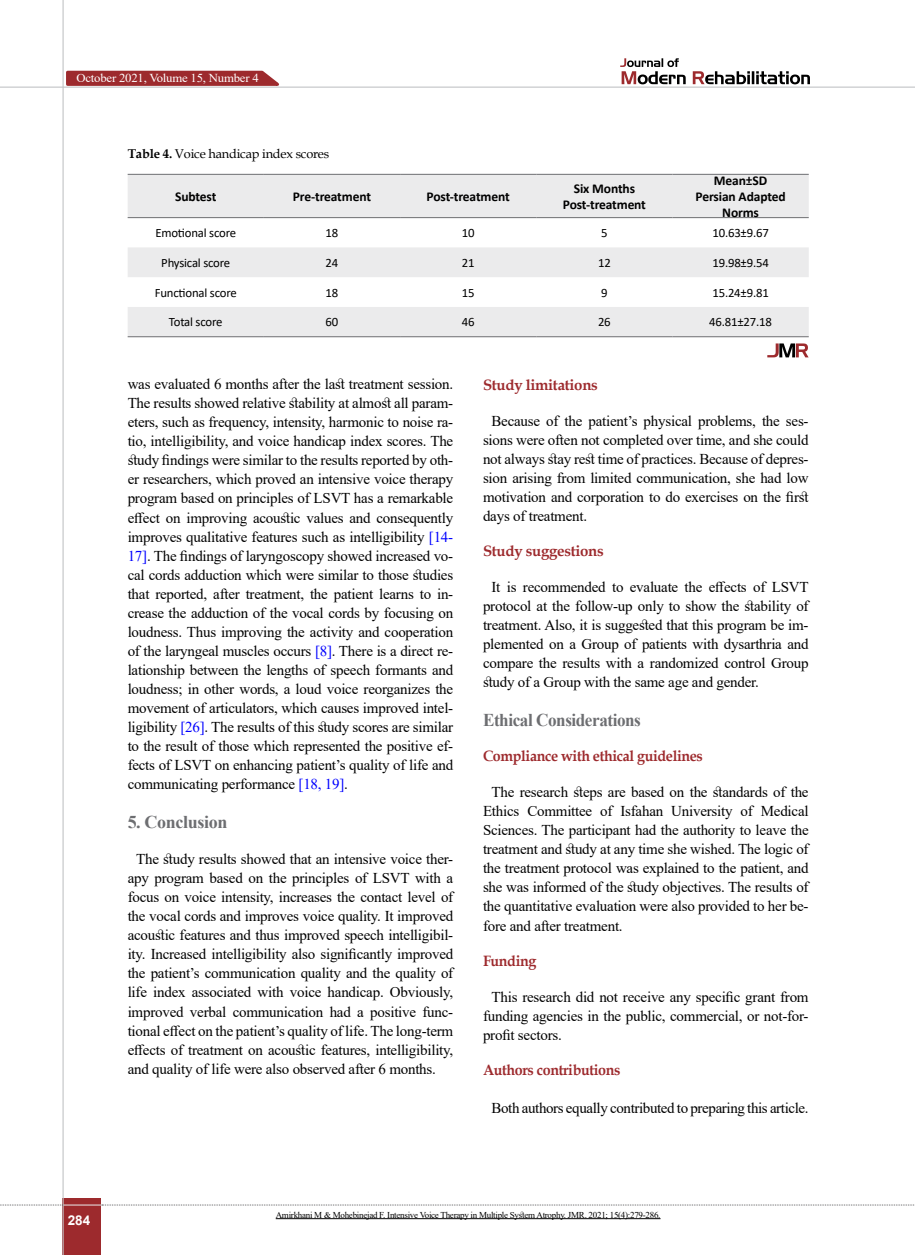
<style>
.page{position:relative;width:915px;height:1255px;background:#fff}
.page>*{position:absolute;margin:0;border:0;box-sizing:border-box;transform-origin:0 0}
.t1{font:700 18px "Times New Roman";letter-spacing:-.025em;color:#6d6e71;scale:.95 1}
.t2{font:700 18px "Times New Roman";letter-spacing:-.025em;color:#6d6e71}
.t3{font:15px/19px "Times New Roman";letter-spacing:-.015em;color:#000;text-align:justify}
.t4{font:700 15px "Book Antiqua";letter-spacing:-.025em;color:#9d2a2d;scale:.95 1}
.t5{font:700 15px "Book Antiqua";letter-spacing:-.025em;color:#9d2a2d}
.t6{font:700 13.5px/16.2px "Calibri";letter-spacing:-.01em;color:#000;text-align:center}
.t7{font:700 13.5px "Arial";color:#fff}
.t8{font:12.75px "Calibri";letter-spacing:-.015em;color:#000}
.t9{font:12.75px "Book Antiqua";letter-spacing:-.015em;color:#000}
.t10{font:12.15px "Times New Roman";letter-spacing:-.015em;color:#fff;scale:1.05 1}
.t11{font:9px "Times New Roman";letter-spacing:-.03em;color:#000}
.s1{font-weight:700}
.s2{color:#00f}
</style>
<div class="page">
<div style="left:63px;top:1198px;width:38px;height:56px;background:#9d2a2d"></div>
<hr style="left:62px;top:0;width:2px;height:1254px;background:#c2c4c6">
<hr style="left:0;top:87px;width:914px;height:1px;background:#c2c4c6">
<hr style="left:63px;top:1204px;width:38px;height:1px;background:#ebebec">
<svg style="left:0;top:1204px;width:63px;height:1px"></svg>
<svg style="left:102px;top:1204px;width:813px;height:1px"></svg>
<svg style="left:692px;top:71px;width:117px;height:13px"></svg>
<svg style="left:620px;top:58px;width:65px;height:26px"></svg>
<hr style="left:275px;top:1218px;width:385px;height:1px;background:#000">
<svg style="left:64px;top:70px;width:222px;height:17px;background:#ac4d4f"></svg>
<svg style="left:128px;top:175px;width:680px;height:161px;fill:#ebebec"></svg>
<hr style="left:672px;top:174px;width:136px;height:1px;background:#6d6e71">
<hr style="left:536px;top:174px;width:136px;height:1px;background:#6d6e71">
<hr style="left:400px;top:174px;width:136px;height:1px;background:#6d6e71">
<hr style="left:264px;top:174px;width:136px;height:1px;background:#6d6e71">
<hr style="left:128px;top:174px;width:136px;height:1px;background:#6d6e71">
<hr style="left:672px;top:217px;width:136px;height:1px;background:#6d6e71">
<hr style="left:536px;top:217px;width:136px;height:1px;background:#6d6e71">
<hr style="left:400px;top:217px;width:136px;height:1px;background:#6d6e71">
<hr style="left:264px;top:217px;width:136px;height:1px;background:#6d6e71">
<hr style="left:128px;top:217px;width:136px;height:1px;background:#6d6e71">
<hr style="left:672px;top:336px;width:136px;height:1px;background:#6d6e71">
<hr style="left:536px;top:336px;width:136px;height:1px;background:#6d6e71">
<hr style="left:400px;top:336px;width:136px;height:1px;background:#6d6e71">
<hr style="left:264px;top:336px;width:136px;height:1px;background:#6d6e71">
<hr style="left:128px;top:336px;width:136px;height:1px;background:#6d6e71">
<svg style="left:767px;top:343px;width:41px;height:14px"></svg>
<p class="t10" style="left:76px;top:69px;width:175px">October 2021, Volume 15, Number 4</p>
<p class="t9" style="left:128px;top:145px;width:203px"><span class="s1">Table 4.</span> Voice handicap index scores</p>
<p class="t6" style="left:695px;top:172px;width:92px">Mean±SD<br>Persian Adapted<br>Norms</p>
<p class="t6" style="left:562px;top:180px;width:85px">Six Months<br>Post-treatment</p>
<p class="t6" style="left:175px;top:188px;width:43px">Subtest</p>
<p class="t6" style="left:293px;top:188px;width:80px">Pre-treatment</p>
<p class="t6" style="left:426px;top:188px;width:85px">Post-treatment</p>
<p class="t8" style="left:155px;top:224px;width:82px">Emotional score</p>
<p class="t8" style="left:325px;top:224px;width:14px">18</p>
<p class="t8" style="left:461px;top:224px;width:14px">10</p>
<p class="t8" style="left:601px;top:224px;width:8px">5</p>
<p class="t8" style="left:712px;top:224px;width:58px">10.63±9.67</p>
<p class="t8" style="left:161px;top:254px;width:70px">Physical score</p>
<p class="t8" style="left:325px;top:254px;width:14px">24</p>
<p class="t8" style="left:461px;top:254px;width:14px">21</p>
<p class="t8" style="left:598px;top:254px;width:14px">12</p>
<p class="t8" style="left:712px;top:254px;width:58px">19.98±9.54</p>
<p class="t8" style="left:155px;top:284px;width:83px">Functional score</p>
<p class="t8" style="left:325px;top:284px;width:14px">18</p>
<p class="t8" style="left:461px;top:284px;width:14px">15</p>
<p class="t8" style="left:601px;top:284px;width:8px">9</p>
<p class="t8" style="left:712px;top:284px;width:58px">15.24±9.81</p>
<p class="t8" style="left:169px;top:313px;width:55px">Total score</p>
<p class="t8" style="left:325px;top:313px;width:14px">60</p>
<p class="t8" style="left:461px;top:313px;width:14px">46</p>
<p class="t8" style="left:597px;top:313px;width:14px">26</p>
<p class="t8" style="left:709px;top:313px;width:64px">46.81±27.18</p>
<p class="t3" style="left:128px;top:374px;width:327px">was evaluated 6 months after the last treatment session.<br>The results showed relative stability at almost all param&shy;eters, such as frequency, intensity, harmonic to noise ra&shy;tio, intelligibility, and voice handicap index scores. The study findings were similar to the results reported by oth&shy;er researchers, which proved an intensive voice therapy program based on principles of LSVT has a remarkable effect on improving acoustic values and consequently improves qualitative features such as intelligibility <span class="s2">[14- 17]</span>. The findings of laryngoscopy showed increased vo&shy;cal cords adduction which were similar to those studies that reported, after treatment, the patient learns to in&shy;crease the adduction of the vocal cords by focusing on loudness. Thus improving the activity and cooperation of the laryngeal muscles occurs <span class="s2">[8]</span>. There is a direct re&shy;lationship between the lengths of speech formants and loudness; in other words, a loud voice reorganizes the movement of articulators, which causes improved intel&shy;ligibility <span class="s2">[26]</span>. The results of this study scores are similar to the result of those which represented the positive ef&shy;fects of LSVT on enhancing patient’s quality of life and communicating performance <span class="s2">[18, 19]</span>.</p>
<p class="t2" style="left:128px;top:809px;width:101px">5. Conclusion</p>
<p class="t3" style="left:128px;top:849px;width:327px;text-indent:9px">The study results showed that an intensive voice ther&shy;apy program based on the principles of LSVT with a focus on voice intensity, increases the contact level of the vocal cords and improves voice quality. It improved acoustic features and thus improved speech intelligibil&shy;ity. Increased intelligibility also significantly improved the patient’s communication quality and the quality of life index associated with voice handicap. Obviously, improved verbal communication had a positive func&shy;tional effect on the patient’s quality of life. The long-term effects of treatment on acoustic features, intelligibility, and quality of life were also observed after 6 months.</p>
<p class="t5" style="left:483px;top:374px;width:116px">Study limitations</p>
<p class="t3" style="left:483px;top:410px;width:327px;text-indent:9px">Because of the patient’s physical problems, the ses&shy;sions were often not completed over time, and she could not always stay rest time of practices. Because of depres&shy;sion arising from limited communication, she had low motivation and corporation to do exercises on the first days of treatment.</p>
<p class="t5" style="left:483px;top:540px;width:122px">Study suggestions</p>
<p class="t3" style="left:483px;top:577px;width:327px;text-indent:9px">It is recommended to evaluate the effects of LSVT protocol at the follow-up only to show the stability of treatment. Also, it is suggested that this program be im&shy;plemented on a Group of patients with dysarthria and compare the results with a randomized control Group study of a Group with the same age and gender.</p>
<p class="t1" style="left:483px;top:707px;width:168px">Ethical Considerations</p>
<p class="t4" style="left:483px;top:745px;width:233px">Compliance with ethical guidelines</p>
<p class="t3" style="left:483px;top:782px;width:327px;text-indent:9px">The research steps are based on the standards of the Ethics Committee of Isfahan University of Medical Sciences. The participant had the authority to leave the treatment and study at any time she wished. The logic of the treatment protocol was explained to the patient, and she was informed of the study objectives. The results of the quantitative evaluation were also provided to her be&shy;fore and after treatment.</p>
<p class="t4" style="left:483px;top:950px;width:58px">Funding</p>
<p class="t3" style="left:483px;top:986px;width:327px;text-indent:9px">This research did not receive any specific grant from funding agencies in the public, commercial, or not-for&shy;profit sectors.</p>
<p class="t4" style="left:483px;top:1059px;width:146px">Authors contributions</p>
<p class="t3" style="left:491px;top:1097px;width:318px">Both authors equally contributed to preparing this article.</p>
<p class="t7" style="left:68px;top:1210px;width:24px">284</p>
<p class="t11" style="left:275px;top:1208px;width:386px">Amirkhani M &amp; Mohebinejad F. Intensive Voice Therapy in Multiple System Atrophy. JMR. 2021; 15(4):279-286.</p>
</div>
